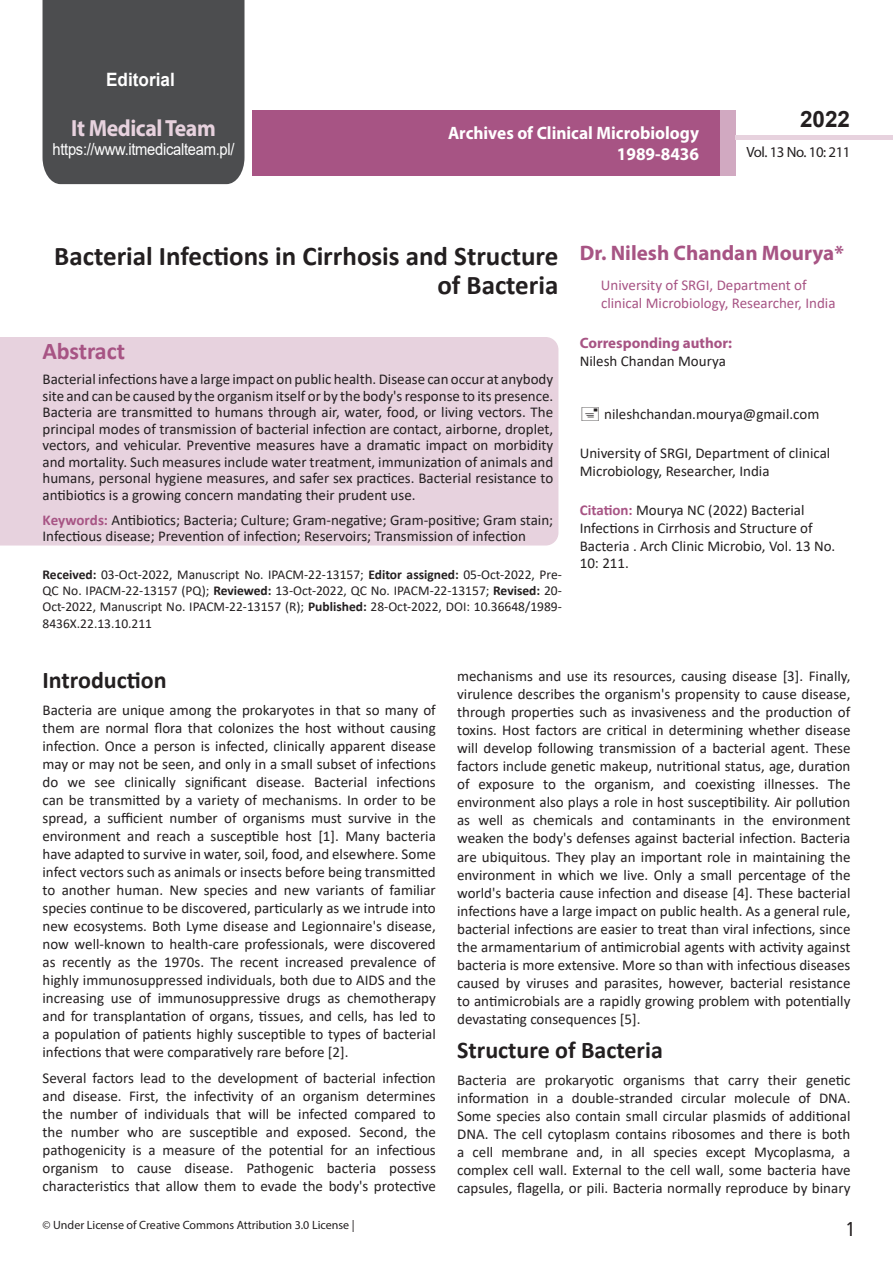
<style>
.page{position:relative;width:893px;height:1263px;background:#fff}
.page>*{position:absolute;margin:0;border:0;box-sizing:border-box;transform-origin:0 0}
.t1{font:700 27px/29.7px "Calibri";color:#231f20;text-align:right}
.t2{font:25.5px "Tunga";color:#231f20}
.side-heading{font:700 24px "Calibri";color:#231f20}
.t3{font:700 24px "Calibri";letter-spacing:-.005em;color:#a75484}
.t4{font:700 23.4px "Myriad Pro";letter-spacing:-.02em;color:#e7d2de;scale:.93 1}
.t5{font:700 22.5px "Arial";color:#231f20}
.t6{font:700 21px "Myriad Pro";color:#a75484}
.t7{font:700 18.45px "Arial";color:#fff;scale:.93 1}
.t8{font:700 18px/21.6px "Myriad Pro";color:#fff;text-align:right;scale:.96 1}
.t9{font:16.5px "Arial";letter-spacing:-.02em;color:#fff;scale:.89 1}
.body_text{font:15px/18px "Calibri";color:#231f20;text-align:justify}
.endnote_text{font:15px/18px "Calibri";color:#231f20}
.endnote_text-2{font:15px/18px "Calibri";color:#a75484}
.endnote_text-3{font:700 15px/18px "Myriad Pro";color:#a75484}
.t10{font:14.85px "Myriad Pro";letter-spacing:-.03em;color:#231f20}
.t11{font:13.5px/16.2px "Calibri";color:#231f20;text-align:justify}
.t12{font:12px "Myriad Pro";color:#231f20}
.s1{font-family:"Calibri";font-weight:400;color:#231f20}
.s2{font-weight:700;color:#a75484}
.s3{font-weight:700}
</style>
<div class="page">
<div style="left:43px;top:0;width:201px;height:184px;background:#4c4d4f"></div>
<div style="left:252px;top:110px;width:469px;height:66px;background:#a75484"></div>
<div style="left:720px;top:110px;width:16px;height:66px;background:#d1a9c1"></div>
<div style="left:736px;top:135px;width:157px;height:5px;background:#e7d2de"></div>
<div style="left:0;top:337px;width:558px;height:208px;background:#e7d2de"></div>
<p class="t7" style="left:106px;top:66px;width:75px">Editorial</p>
<h3 class="t4" style="left:71px;top:113px;width:157px">It Medical Team</h3>
<p class="t9" style="left:52px;top:138px;width:206px">https://www.itmedicalteam.pl/</p>
<p class="t8" style="left:448px;top:121px;width:263px">Archives of Clinical Microbiology<br>1989-8436</p>
<h3 class="t5" style="left:800px;top:104px;width:52px">2022</h3>
<p class="t10" style="left:746px;top:143px;width:105px">Vol. 13 No. 10: 211</p>
<p class="t1" style="left:54px;top:241px;width:506px">Bacterial Infections in Cirrhosis and Structure of Bacteria</p>
<p class="t6" style="left:580px;top:239px;width:266px">Dr. Nilesh Chandan Mourya*</p>
<p class="endnote_text-2" style="left:601px;top:276px;width:236px">University of SRGI, Department of clinical Microbiology, Researcher, India</p>
<p class="endnote_text-3" style="left:580px;top:333px;width:154px">Corresponding author:<br><span class="s1">Nilesh Chandan Mourya</span></p>
<p class="t3" style="left:43px;top:334px;width:84px">Abstract</p>
<p class="body_text" style="left:43px;top:371px;width:512px;line-height:16.5px">Bacterial infections have a large impact on public health. Disease can occur at anybody site and can be caused by the organism itself or by the body's response to its presence.<br>Bacteria are transmitted to humans through air, water, food, or living vectors. The principal modes of transmission of bacterial infection are contact, airborne, droplet, vectors, and vehicular. Preventive measures have a dramatic impact on morbidity and mortality. Such measures include water treatment, immunization of animals and humans, personal hygiene measures, and safer sex practices. Bacterial resistance to antibiotics is a growing concern mandating their prudent use.</p>
<p class="body_text" style="left:43px;top:511px;width:512px;line-height:16.5px"><span class="s2">Keywords:</span> Antibiotics; Bacteria; Culture; Gram-negative; Gram-positive; Gram stain;<br>Infectious disease; Prevention of infection; Reservoirs; Transmission of infection</p>
<p class="t11" style="left:43px;top:566px;width:521px"><span class="s3">Received:</span> 03-Oct-2022, Manuscript No. IPACM-22-13157; <span class="s3">Editor assigned:</span> 05-Oct-2022, Pre-QC No. IPACM-22-13157 (PQ); <span class="s3">Reviewed:</span> 13-Oct-2022, QC No. IPACM-22-13157; <span class="s3">Revised:</span> 20- Oct-2022, Manuscript No. IPACM-22-13157 (R); <span class="s3">Published:</span> 28-Oct-2022, DOI: 10.36648/1989- 8436X.22.13.10.211</p>
<p class="endnote_text" style="left:604px;top:404px;width:217px">nileshchandan.mourya@gmail.com</p>
<p class="endnote_text" style="left:580px;top:443px;width:252px">University of SRGI, Department of clinical<br>Microbiology, Researcher, India</p>
<p class="endnote_text" style="left:580px;top:501px;width:257px"><span class="s2">Citation:</span> Mourya NC (2022) Bacterial<br>Infections in Cirrhosis and Structure of<br>Bacteria . Arch Clinic Microbio, Vol. 13 No.</p>
<p class="endnote_text" style="left:580px;top:553px;width:51px">10: 211.</p>
<p class="side-heading" style="left:43px;top:663px;width:126px">Introduction</p>
<p class="body_text" style="left:43px;top:700px;width:395px">Bacteria are unique among the prokaryotes in that so many of them are normal flora that colonizes the host without causing infection. Once a person is infected, clinically apparent disease may or may not be seen, and only in a small subset of infections do we see clinically significant disease. Bacterial infections can be transmitted by a variety of mechanisms. In order to be spread, a sufficient number of organisms must survive in the environment and reach a susceptible host [1]. Many bacteria have adapted to survive in water, soil, food, and elsewhere. Some infect vectors such as animals or insects before being transmitted to another human. New species and new variants of familiar species continue to be discovered, particularly as we intrude into new ecosystems. Both Lyme disease and Legionnaire's disease, now well-known to health-care professionals, were discovered as recently as the 1970s. The recent increased prevalence of highly immunosuppressed individuals, both due to AIDS and the increasing use of immunosuppressive drugs as chemotherapy and for transplantation of organs, tissues, and cells, has led to a population of patients highly susceptible to types of bacterial infections that were comparatively rare before [2].</p>
<p class="body_text" style="left:43px;top:1069px;width:395px">Several factors lead to the development of bacterial infection and disease. First, the infectivity of an organism determines the number of individuals that will be infected compared to the number who are susceptible and exposed. Second, the pathogenicity is a measure of the potential for an infectious organism to cause disease. Pathogenic bacteria possess characteristics that allow them to evade the body's protective</p>
<p class="t12" style="left:43px;top:1218px;width:314px">© Under License of Creative Commons Attribution 3.0 License |</p>
<p class="body_text" style="left:457px;top:667px;width:395px">mechanisms and use its resources, causing disease [3]. Finally, virulence describes the organism's propensity to cause disease, through properties such as invasiveness and the production of toxins. Host factors are critical in determining whether disease will develop following transmission of a bacterial agent. These factors include genetic makeup, nutritional status, age, duration of exposure to the organism, and coexisting illnesses. The environment also plays a role in host susceptibility. Air pollution as well as chemicals and contaminants in the environment weaken the body's defenses against bacterial infection. Bacteria are ubiquitous. They play an important role in maintaining the environment in which we live. Only a small percentage of the world's bacteria cause infection and disease [4]. These bacterial infections have a large impact on public health. As a general rule, bacterial infections are easier to treat than viral infections, since the armamentarium of antimicrobial agents with activity against bacteria is more extensive. More so than with infectious diseases caused by viruses and parasites, however, bacterial resistance to antimicrobials are a rapidly growing problem with potentially devastating consequences [5].</p>
<p class="side-heading" style="left:457px;top:1033px;width:207px">Structure of Bacteria</p>
<p class="body_text" style="left:457px;top:1070px;width:395px">Bacteria are prokaryotic organisms that carry their genetic information in a double-stranded circular molecule of DNA.<br>Some species also contain small circular plasmids of additional DNA. The cell cytoplasm contains ribosomes and there is both a cell membrane and, in all species except Mycoplasma, a complex cell wall. External to the cell wall, some bacteria have capsules, flagella, or pili. Bacteria normally reproduce by binary</p>
<h2 class="t2" style="left:847px;top:1212px;width:9px">1</h2>
</div>
